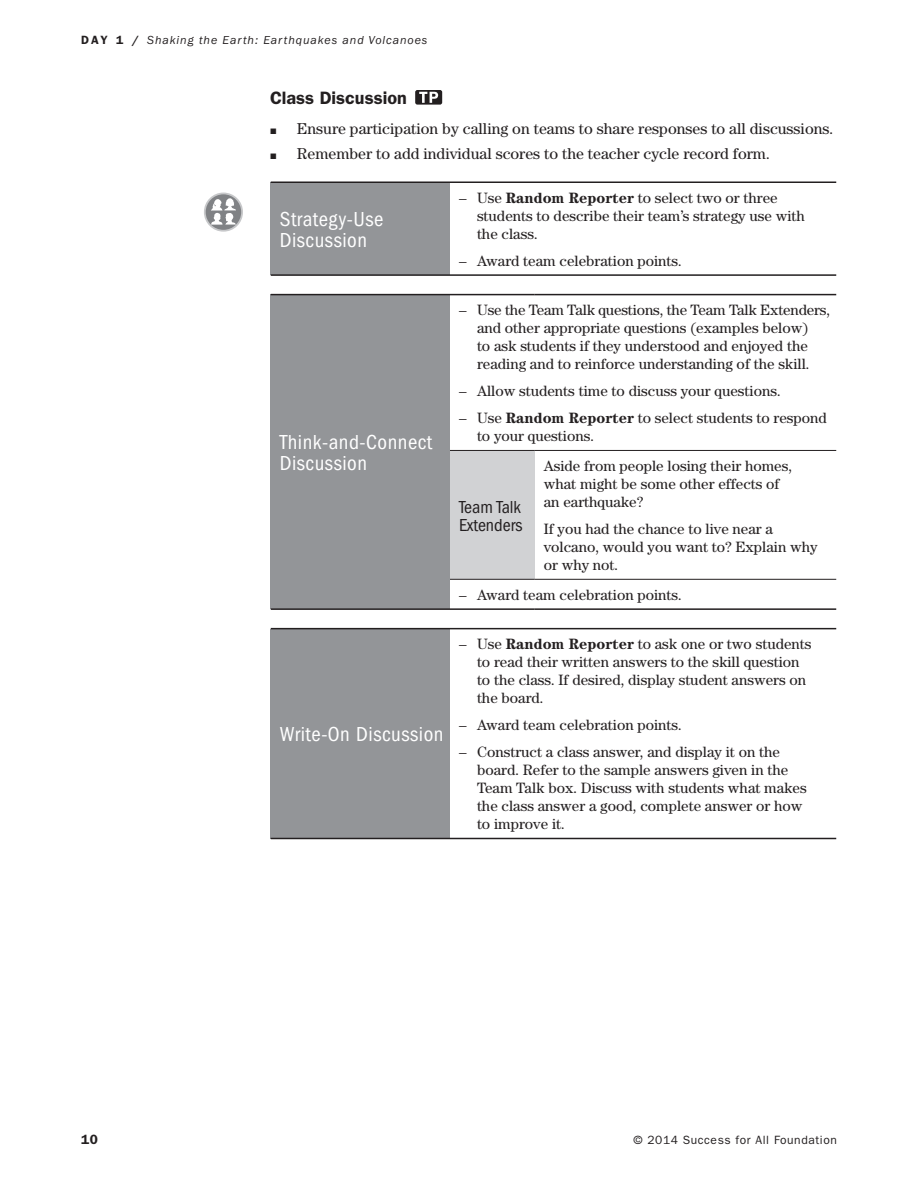
<style>
.page{position:relative;width:918px;height:1188px;background:#fff}
.page>*{position:absolute;margin:0;border:0;box-sizing:border-box;transform-origin:0 0}
.t1{font:condensed 21px/21px "Franklin Gothic";letter-spacing:.025em;color:#fff}
.t2{font:condensed 18px/18px "Franklin Gothic";color:#231f20}
.t3{font:600 18px "Franklin Gothic";color:#231f20}
.t4{font:15.75px/25.5px "Century";color:#231f20}
.t5{font:15px/18px "Century";color:#231f20}
.t6{font:600 13.5px "Franklin Gothic";color:#231f20}
.t7{font:italic 12px "Franklin Gothic";letter-spacing:.075em;color:#231f20}
.t8{font:12px "Franklin Gothic";letter-spacing:.05em;color:#231f20}
.s1{font-weight:600;font-style:normal}
.s2{font-weight:700}
</style>
<div class="page">
<div style="left:271px;top:182px;width:179px;height:93px;background:#939598"></div>
<hr style="left:271px;top:274px;width:179px;height:2px;background:#231f20">
<hr style="left:450px;top:274px;width:386px;height:2px;background:#231f20">
<hr style="left:271px;top:182px;width:179px;height:1px;background:#231f20">
<hr style="left:450px;top:182px;width:386px;height:1px;background:#231f20">
<div style="left:271px;top:295px;width:179px;height:314px;background:#939598"></div>
<div style="left:450px;top:450px;width:85px;height:129px;background:#d1d2d4"></div>
<hr style="left:271px;top:608px;width:179px;height:2px;background:#231f20">
<hr style="left:450px;top:608px;width:85px;height:2px;background:#231f20">
<hr style="left:535px;top:608px;width:301px;height:2px;background:#231f20">
<hr style="left:271px;top:294px;width:179px;height:1px;background:#231f20">
<hr style="left:450px;top:294px;width:85px;height:1px;background:#231f20">
<hr style="left:535px;top:294px;width:301px;height:1px;background:#231f20">
<hr style="left:450px;top:579px;width:85px;height:1px;background:#231f20">
<hr style="left:535px;top:579px;width:301px;height:1px;background:#231f20">
<hr style="left:450px;top:450px;width:85px;height:1px;background:#231f20">
<hr style="left:535px;top:450px;width:301px;height:1px;background:#231f20">
<div style="left:271px;top:629px;width:179px;height:209px;background:#939598"></div>
<hr style="left:271px;top:628px;width:179px;height:1px;background:#231f20">
<hr style="left:271px;top:838px;width:179px;height:1px;background:#231f20">
<hr style="left:450px;top:838px;width:386px;height:1px;background:#231f20">
<hr style="left:450px;top:628px;width:386px;height:1px;background:#231f20">
<svg style="left:415px;top:90px;width:27px;height:15px"></svg>
<svg style="left:419px;top:92px;width:19px;height:11px"></svg>
<svg style="left:205px;top:193px;width:37px;height:38px"></svg>
<div style="left:204px;top:193px;width:39px;height:39px;border:2px solid #c7c8ca;border-radius:50%"></div>
<svg style="left:211px;top:198px;width:25px;height:27px"></svg>
<p class="t7" style="left:81px;top:33px;width:348px"><span class="s1">Day 1 /</span> Shaking the Earth: Earthquakes and Volcanoes</p>
<p class="t3" style="left:270px;top:87px;width:138px">Class Discussion</p>
<p class="t4" style="left:297px;top:115px;width:538px">Ensure participation by calling on teams to share responses to all discussions.<br>Remember to add individual scores to the teacher cycle record form.</p>
<h1 class="t1" style="left:280px;top:209px;width:105px">Strategy-Use<br>Discussion</h1>
<h1 class="t1" style="left:280px;top:432px;width:154px">Think-and-Connect<br>Discussion</h1>
<h1 class="t1" style="left:280px;top:724px;width:165px">Write-On Discussion</h1>
<p class="t5" style="left:477px;top:189px;width:329px;text-indent:-18px">– Use <span class="s2">Random Reporter</span> to select two or three students to describe their team’s strategy use with the class.</p>
<p class="t5" style="left:459px;top:252px;width:225px">– Award team celebration points.</p>
<p class="t5" style="left:459px;top:301px;width:373px;text-align:center">– Use the Team Talk questions, the Team Talk Extenders, and other appropriate questions (examples below)<br>to ask students if they understood and enjoyed the reading and to reinforce understanding of the skill.</p>
<p class="t5" style="left:459px;top:382px;width:323px">– Allow students time to discuss your questions.</p>
<p class="t5" style="left:477px;top:409px;width:351px;text-indent:-18px">– Use <span class="s2">Random Reporter</span> to select students to respond to your questions.</p>
<p class="t5" style="left:544px;top:457px;width:250px">Aside from people losing their homes, what might be some other effects of an earthquake?</p>
<p class="t5" style="left:544px;top:520px;width:275px">If you had the chance to live near a volcano, would you want to? Explain why or why not.</p>
<p class="t5" style="left:459px;top:586px;width:225px">– Award team celebration points.</p>
<p class="t2" style="left:459px;top:498px;width:65px">Team Talk<br>Extenders</p>
<p class="t5" style="left:477px;top:635px;width:336px;text-indent:-18px">– Use <span class="s2">Random Reporter</span> to ask one or two students to read their written answers to the skill question to the class. If desired, display student answers on the board.</p>
<p class="t5" style="left:459px;top:716px;width:225px">– Award team celebration points.</p>
<p class="t5" style="left:477px;top:743px;width:331px;text-indent:-18px">– Construct a class answer, and display it on the board. Refer to the sample answers given in the Team Talk box. Discuss with students what makes the class answer a good, complete answer or how to improve it.</p>
<p class="t6" style="left:81px;top:1132px;width:18px">10</p>
<p class="t8" style="left:633px;top:1133px;width:205px">© 2014 Success for All Foundation</p>
</div>
